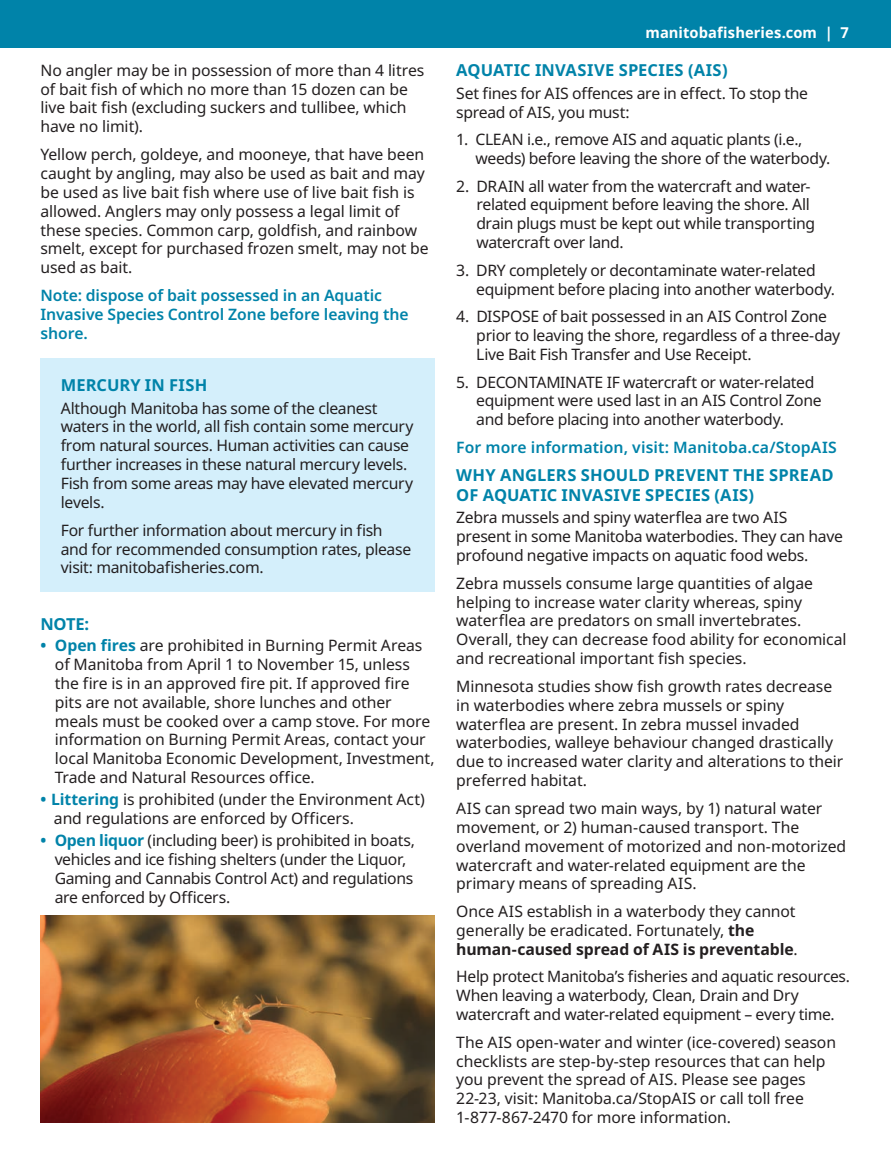
<style>
.page{position:relative;width:891px;height:1161px;background:#fff}
.page>*{position:absolute;margin:0;border:0;box-sizing:border-box;transform-origin:0 0}
.CAPS_small_headline{font:700 16.5px/19.8px "Noto Sans";letter-spacing:.01em;color:#0083a9}
.Tinted_box_headline{font:700 16.5px "Noto Sans";letter-spacing:.01em;color:#0083a9}
.Body_Copy{font:700 16.5px "Noto Sans";color:#0083a9}
.Body_Copy-2{font:15.75px/18.9px "Noto Sans";letter-spacing:-.01em;color:#231f20}
.Tinted_copy_box{font:15.75px/18.9px "Noto Sans";letter-spacing:-.02em;color:#231f20}
.Body_Copy-3{font:600 15.75px/18.9px "Noto Sans";color:#0083a9}
.t1{font:700 15px "Noto Sans";letter-spacing:.005em;color:#fff}
.s1{font-weight:700;color:#0083a9}
.s2{font-weight:700}
</style>
<div class="page">
<div style="left:0;top:0;width:891px;height:48px;background:#0083a9"></div>
<div style="left:40px;top:359px;width:395px;height:51px;background:#d4effb"></div>
<div style="left:40px;top:383px;width:395px;height:143px;background:#d4effb"></div>
<div style="left:40px;top:505px;width:395px;height:87px;background:#d4effb"></div>
<img style="left:40px;top:915px;width:395px;height:207px">
<p class="Body_Copy-2" style="left:40px;top:61px;width:385px">No angler may be in possession of more than 4 litres of bait fish of which no more than 15 dozen can be live bait fish (excluding suckers and tullibee, which have no limit).</p>
<p class="Body_Copy-2" style="left:40px;top:145px;width:390px">Yellow perch, goldeye, and mooneye, that have been caught by angling, may also be used as bait and may be used as live bait fish where use of live bait fish is allowed. Anglers may only possess a legal limit of these species. Common carp, goldfish, and rainbow smelt, except for purchased frozen smelt, may not be used as bait.</p>
<p class="Body_Copy-3" style="left:40px;top:286px;width:370px">Note: dispose of bait possessed in an Aquatic<br>Invasive Species Control Zone before leaving the shore.</p>
<p class="Tinted_box_headline" style="left:61px;top:374px;width:148px">MERCURY IN FISH</p>
<p class="Tinted_copy_box" style="left:61px;top:399px;width:354px">Although Manitoba has some of the cleanest waters in the world, all fish contain some mercury from natural sources. Human activities can cause further increases in these natural mercury levels.<br>Fish from some areas may have elevated mercury levels.</p>
<p class="Tinted_copy_box" style="left:61px;top:521px;width:352px">For further information about mercury in fish and for recommended consumption rates, please visit: manitobafisheries.com.</p>
<p class="Body_Copy" style="left:40px;top:613px;width:50px">NOTE:</p>
<p class="Body_Copy-2" style="left:55px;top:636px;width:381px;text-indent:-14px"><span class="s1">• Open fires</span> are prohibited in Burning Permit Areas of Manitoba from April 1 to November 15, unless the fire is in an approved fire pit. If approved fire pits are not available, shore lunches and other meals must be cooked over a camp stove. For more information on Burning Permit Areas, contact your local Manitoba Economic Development, Investment, Trade and Natural Resources office.</p>
<p class="Body_Copy-2" style="left:54px;top:791px;width:372px;text-indent:-13px"><span class="s1">• Littering</span> is prohibited (under the Environment Act) and regulations are enforced by Officers.</p>
<p class="Body_Copy-2" style="left:55px;top:832px;width:362px;text-indent:-14px"><span class="s1">• Open liquor</span> (including beer) is prohibited in boats, vehicles and ice fishing shelters (under the Liquor, Gaming and Cannabis Control Act) and regulations are enforced by Officers.</p>
<p class="t1" style="left:646px;top:22px;width:205px">manitobafisheries.com | 7</p>
<p class="CAPS_small_headline" style="left:456px;top:61px;width:273px">AQUATIC INVASIVE SPECIES (AIS)</p>
<p class="Body_Copy-2" style="left:456px;top:84px;width:353px">Set fines for AIS offences are in effect. To stop the spread of AIS, you must:</p>
<p class="Body_Copy-2" style="left:475px;top:130px;width:356px;text-indent:-19px">1. CLEAN i.e., remove AIS and aquatic plants (i.e., weeds) before leaving the shore of the waterbody.</p>
<p class="Body_Copy-2" style="left:476px;top:177px;width:340px;text-indent:-20px">2. DRAIN all water from the watercraft and water&shy;related equipment before leaving the shore. All drain plugs must be kept out while transporting watercraft over land.</p>
<p class="Body_Copy-2" style="left:476px;top:261px;width:360px;text-indent:-20px">3. DRY completely or decontaminate water-related equipment before placing into another waterbody.</p>
<p class="Body_Copy-2" style="left:476px;top:307px;width:365px;text-indent:-20px">4. DISPOSE of bait possessed in an AIS Control Zone prior to leaving the shore, regardless of a three-day<br>Live Bait Fish Transfer and Use Receipt.</p>
<p class="Body_Copy-2" style="left:476px;top:373px;width:347px;text-indent:-20px">5. DECONTAMINATE IF watercraft or water-related equipment were used last in an AIS Control Zone and before placing into another waterbody.</p>
<p class="Body_Copy-3" style="left:456px;top:438px;width:382px">For more information, visit: Manitoba.ca/StopAIS</p>
<p class="CAPS_small_headline" style="left:456px;top:466px;width:379px">WHY ANGLERS SHOULD PREVENT THE SPREAD<br>OF AQUATIC INVASIVE SPECIES (AIS)</p>
<p class="Body_Copy-2" style="left:456px;top:509px;width:388px">Zebra mussels and spiny waterflea are two AIS present in some Manitoba waterbodies. They can have profound negative impacts on aquatic food webs.</p>
<p class="Body_Copy-2" style="left:456px;top:574px;width:392px">Zebra mussels consume large quantities of algae helping to increase water clarity whereas, spiny waterflea are predators on small invertebrates.<br>Overall, they can decrease food ability for economical and recreational important fish species.</p>
<p class="Body_Copy-2" style="left:456px;top:677px;width:388px">Minnesota studies show fish growth rates decrease in waterbodies where zebra mussels or spiny waterflea are present. In zebra mussel invaded waterbodies, walleye behaviour changed drastically due to increased water clarity and alterations to their preferred habitat.</p>
<p class="Body_Copy-2" style="left:456px;top:799px;width:391px">AIS can spread two main ways, by 1) natural water movement, or 2) human-caused transport. The overland movement of motorized and non-motorized watercraft and water-related equipment are the primary means of spreading AIS.</p>
<p class="Body_Copy-2" style="left:456px;top:902px;width:343px">Once AIS establish in a waterbody they cannot generally be eradicated. Fortunately, <span class="s2">the human-caused spread of AIS is preventable</span>.</p>
<p class="Body_Copy-2" style="left:456px;top:968px;width:395px">Help protect Manitoba’s fisheries and aquatic resources.<br>When leaving a waterbody, Clean, Drain and Dry watercraft and water-related equipment – every time.</p>
<p class="Body_Copy-2" style="left:456px;top:1033px;width:381px">The AIS open-water and winter (ice-covered) season checklists are step-by-step resources that can help you prevent the spread of AIS. Please see pages 22-23, visit: Manitoba.ca/StopAIS or call toll free 1-877-867-2470 for more information.</p>
</div>
